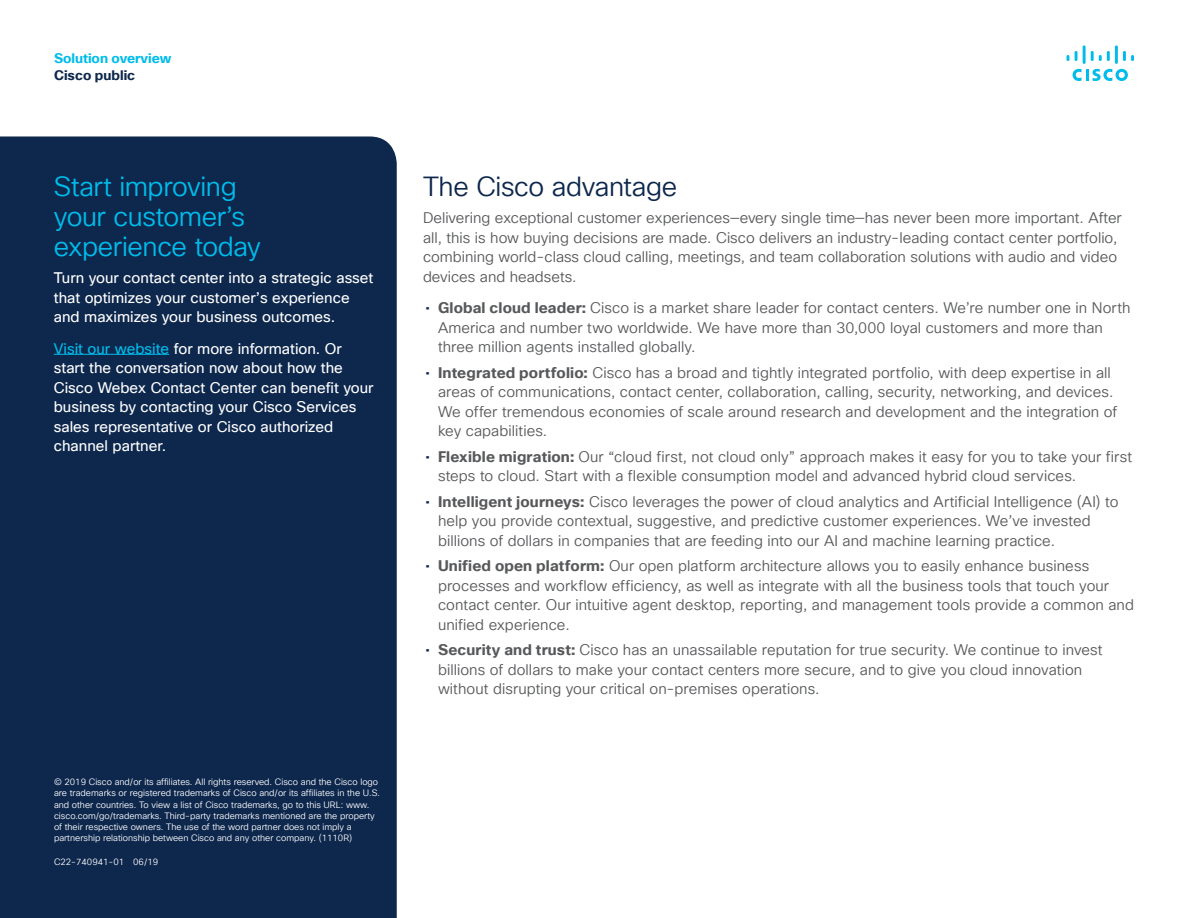
<style>
.page{position:relative;width:1188px;height:918px;background:#fff}
.page>*{position:absolute;margin:0;border:0;box-sizing:border-box;transform-origin:0 0}
.Subhead2_Blue{font:27px/30px "Cisco Sans TT Light";letter-spacing:-.015em;color:#00bceb}
.Subhead2_Indigo{font:27px "Cisco Sans TT Light";letter-spacing:-.015em;color:#0d274d}
.Body{font:15px/19.5px "Cisco Sans TT Light";letter-spacing:.005em;color:#57585a}
.Body_White{font:15px/19.5px "Cisco Sans TT";color:#fff}
.t1{font:700 13.5px "Cisco Sans TT";color:#00bceb}
.t2{font:700 13.5px "Cisco Sans TT";color:#0d274d}
.Footer_white{font:9px/11.2px "Cisco Sans TT Light";color:#fff}
.s1{color:#00bceb}
.s2{font-family:"Cisco Sans TT";color:#0d274d}
.s3{font-family:"Cisco Sans TT";font-weight:700}
</style>
<div class="page">
<svg style="left:1073px;top:69px;width:55px;height:12px"></svg>
<svg style="left:1067px;top:55px;width:2px;height:6px"></svg>
<svg style="left:1075px;top:51px;width:3px;height:10px"></svg>
<hr style="left:1083px;top:45px;width:3px;height:19px;background:#00bceb">
<svg style="left:1091px;top:51px;width:19px;height:10px"></svg>
<hr style="left:1115px;top:45px;width:3px;height:19px;background:#00bceb">
<svg style="left:1123px;top:51px;width:11px;height:10px"></svg>
<div style="left:0;top:136px;width:397px;height:782px;background:#0d274d"></div>
<hr style="left:54px;top:354px;width:115px;height:1px;background:#00bceb">
<p class="t1" style="left:54px;top:49px;width:119px">Solution overview</p>
<p class="t2" style="left:54px;top:66px;width:83px">Cisco public</p>
<p class="Subhead2_Blue" style="left:54px;top:172px;width:209px">Start improving your customer’s experience today</p>
<p class="Body_White" style="left:54px;top:269px;width:321px">Turn your contact center into a strategic asset that optimizes your customer’s experience and maximizes your business outcomes.</p>
<p class="Body_White" style="left:54px;top:339px;width:321px"><span class="s1">Visit our website</span> for more information. Or start the conversation now about how the Cisco Webex Contact Center can benefit your business by contacting your Cisco Services sales representative or Cisco authorized channel partner.</p>
<p class="Footer_white" style="left:54px;top:777px;width:328px">© 2019 Cisco and/or its affiliates. All rights reserved. Cisco and the Cisco logo are trademarks or registered trademarks of Cisco and/or its affiliates in the U.S. and other countries. To view a list of Cisco trademarks, go to this URL: www. cisco.com/go/trademarks. Third-party trademarks mentioned are the property of their respective owners. The use of the word partner does not imply a partnership relationship between Cisco and any other company. (1110R)</p>
<p class="Footer_white" style="left:54px;top:856px;width:106px">C22-740941-01 06/19</p>
<p class="Subhead2_Indigo" style="left:423px;top:169px;width:256px">The Cisco advantage</p>
<p class="Body" style="left:423px;top:209px;width:700px">Delivering exceptional customer experiences—every single time—has never been more important. After all, this is how buying decisions are made. Cisco delivers an industry-leading contact center portfolio, combining world-class cloud calling, meetings, and team collaboration solutions with audio and video devices and headsets.</p>
<p class="Body" style="left:438px;top:299px;width:694px;text-indent:-13px"><span class="s2">•</span> <span class="s3">Global cloud leader:</span> Cisco is a market share leader for contact centers. We’re number one in North<br>America and number two worldwide. We have more than 30,000 loyal customers and more than three million agents installed globally.</p>
<p class="Body" style="left:438px;top:363px;width:681px;text-indent:-13px"><span class="s2">•</span> <span class="s3">Integrated portfolio:</span> Cisco has a broad and tightly integrated portfolio, with deep expertise in all areas of communications, contact center, collaboration, calling, security, networking, and devices.<br>We offer tremendous economies of scale around research and development and the integration of key capabilities.</p>
<p class="Body" style="left:438px;top:447px;width:696px;text-indent:-13px"><span class="s2">•</span> <span class="s3">Flexible migration:</span> Our “cloud first, not cloud only” approach makes it easy for you to take your first steps to cloud. Start with a flexible consumption model and advanced hybrid cloud services.</p>
<p class="Body" style="left:438px;top:492px;width:682px;text-indent:-13px"><span class="s2">•</span> <span class="s3">Intelligent journeys:</span> Cisco leverages the power of cloud analytics and Artificial Intelligence (AI) to help you provide contextual, suggestive, and predictive customer experiences. We’ve invested billions of dollars in companies that are feeding into our AI and machine learning practice.</p>
<p class="Body" style="left:438px;top:557px;width:698px;text-indent:-13px"><span class="s2">•</span> <span class="s3">Unified open platform:</span> Our open platform architecture allows you to easily enhance business processes and workflow efficiency, as well as integrate with all the business tools that touch your contact center. Our intuitive agent desktop, reporting, and management tools provide a common and unified experience.</p>
<p class="Body" style="left:438px;top:641px;width:666px;text-indent:-13px"><span class="s2">•</span> <span class="s3">Security and trust:</span> Cisco has an unassailable reputation for true security. We continue to invest billions of dollars to make your contact centers more secure, and to give you cloud innovation without disrupting your critical on-premises operations.</p>
</div>
